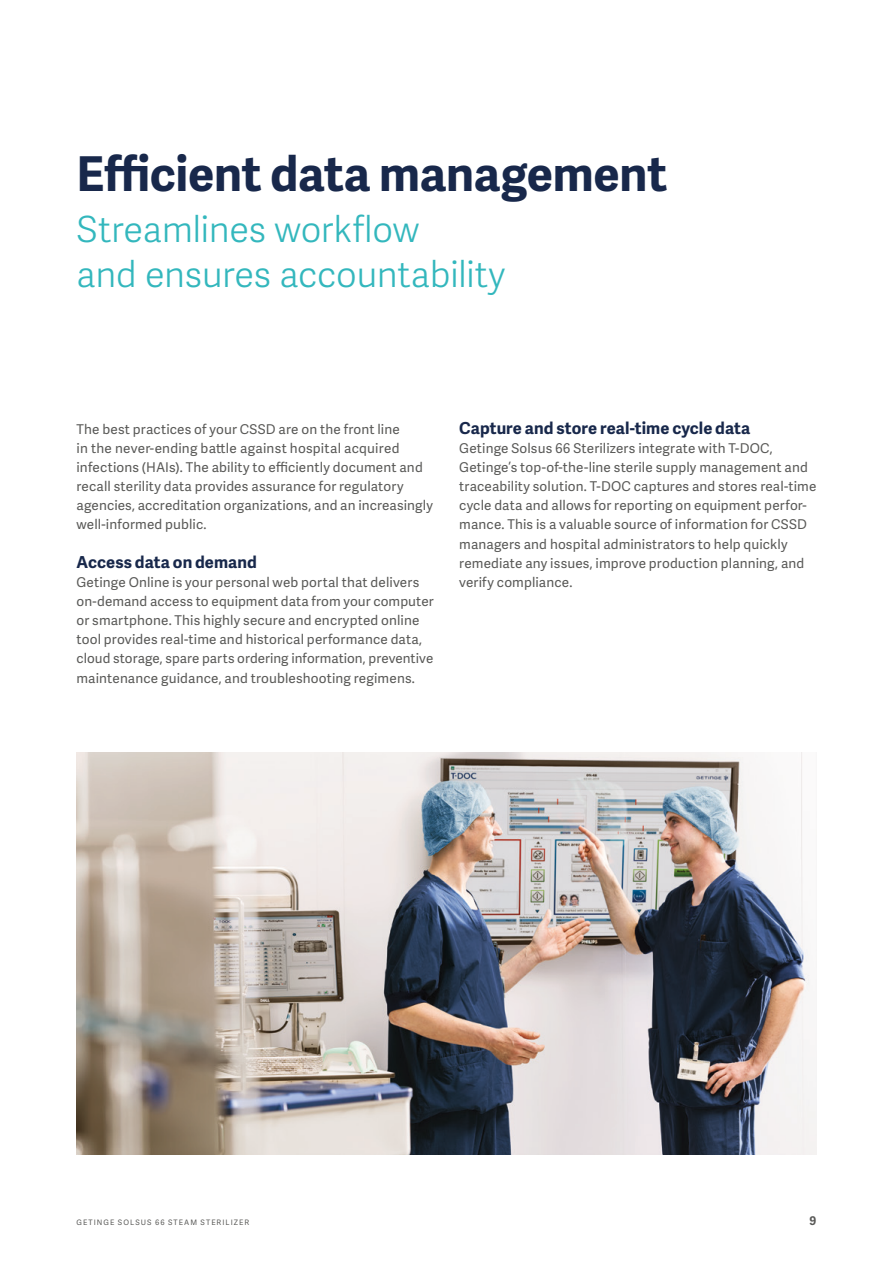
<style>
.page{position:relative;width:893px;height:1263px;background:#fff}
.page>*{position:absolute;margin:0;border:0;box-sizing:border-box;transform-origin:0 0}
.t1{font:700 48px "Adelle Sans";letter-spacing:-.005em;color:#18284b}
.t2{font:300 36px/44.7px "Adelle Sans";letter-spacing:-.01em;color:#33b7bd}
.t3{font:700 16.5px "Adelle Sans";letter-spacing:.005em;color:#18284b}
.t4{font:13.5px/19.2px "Adelle Sans";letter-spacing:.01em;color:#595957}
.t5{font:700 12px "Adelle Sans";color:#595957}
.t6{font:7.5px "Adelle Sans";letter-spacing:.14em;color:#595957}
</style>
<div class="page">
<img style="left:77px;top:753px;width:739px;height:401px">
<h1 class="t1" style="left:77px;top:139px;width:592px">Efficient data management</h1>
<h2 class="t2" style="left:77px;top:206px;width:430px">Streamlines workflow<br>and ensures accountability</h2>
<p class="t4" style="left:77px;top:419px;width:358px">The best practices of your CSSD are on the front line<br>in the never-ending battle against hospital acquired infections (HAIs). The ability to efficiently document and recall sterility data provides assurance for regulatory agencies, accreditation organizations, and an increasingly well-informed public.</p>
<p class="t3" style="left:77px;top:550px;width:182px">Access data on demand</p>
<p class="t4" style="left:77px;top:572px;width:359px">Getinge Online is your personal web portal that delivers on-demand access to equipment data from your computer or smartphone. This highly secure and encrypted online tool provides real-time and historical performance data, cloud storage, spare parts ordering information, preventive maintenance guidance, and troubleshooting regimens.</p>
<p class="t3" style="left:459px;top:416px;width:293px">Capture and store real-time cycle data</p>
<p class="t4" style="left:459px;top:438px;width:359px">Getinge Solsus 66 Sterilizers integrate with T-DOC, Getinge’s top-of-the-line sterile supply management and traceability solution. T-DOC captures and stores real-time cycle data and allows for reporting on equipment perfor&shy;mance. This is a valuable source of information for CSSD managers and hospital administrators to help quickly remediate any issues, improve production planning, and verify compliance.</p>
<p class="t6" style="left:77px;top:1217px;width:174px">GETINGE SOLSUS 66 STEAM STERILIZER</p>
<p class="t5" style="left:809px;top:1211px;width:8px">9</p>
</div>
